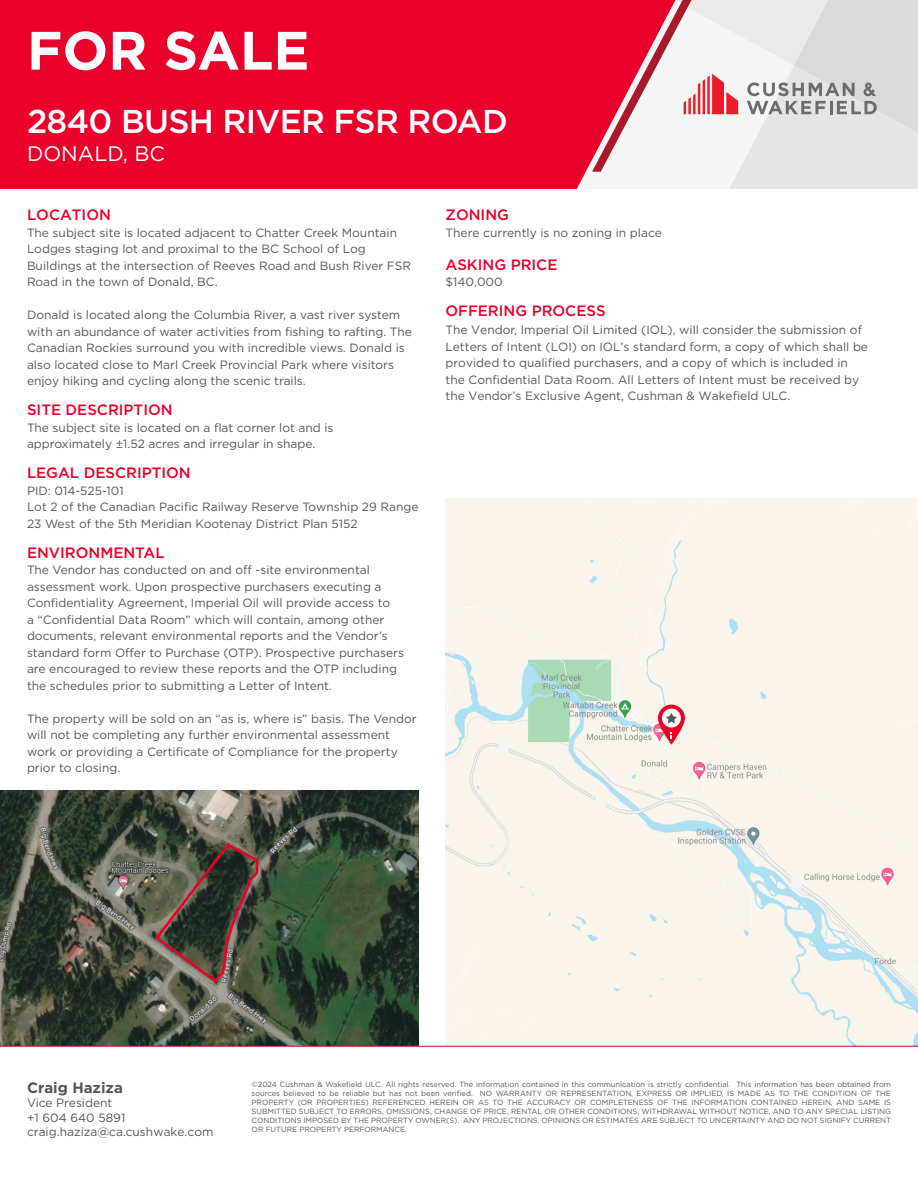
<style>
.page{position:relative;width:918px;height:1188px;background:#fff}
.page>*{position:absolute;margin:0;border:0;box-sizing:border-box;transform-origin:0 0}
.t1{font:700 54px "Gotham";color:#fff}
.t2{font:500 33px "Gotham";letter-spacing:-.02em;color:#fff}
.t3{font:21px "Gotham";color:#fff}
.t4{font:500 15px "Gotham";color:#ea002a}
.t5{font:700 15px "Gotham";color:#53575a}
.t6{font:12px/16.5px "Gotham";color:#53575a}
.t7{font:7.5px/9px "Gotham";color:#53575a;text-align:justify}
</style>
<div class="page">
<img style="left:0;top:791px;width:418px;height:255px">
<img style="left:446px;top:499px;width:472px;height:547px">
<hr style="left:0;top:1046px;width:918px;height:1px;background:#aa182c">
<div style="left:0;top:0;width:592px;height:189px;background:#ea002a"></div>
<svg style="left:658px;top:705px;width:27px;height:40px"></svg>
<div style="left:662px;top:709px;width:19px;height:19px;background:#fff;border-radius:50%"></div>
<svg style="left:666px;top:713px;width:11px;height:10px"></svg>
<svg style="left:592px;top:0;width:326px;height:189px"></svg>
<h1 class="t1" style="left:27px;top:15px;width:284px">FOR SALE</h1>
<h2 class="t2" style="left:27px;top:100px;width:482px">2840 BUSH RIVER FSR ROAD</h2>
<h3 class="t3" style="left:27px;top:140px;width:140px">DONALD, BC</h3>
<p class="t4" style="left:27px;top:205px;width:85px">LOCATION</p>
<p class="t6" style="left:27px;top:224px;width:386px">The subject site is located adjacent to Chatter Creek Mountain Lodges staging lot and proximal to the BC School of Log Buildings at the intersection of Reeves Road and Bush River FSR Road in the town of Donald, BC.</p>
<p class="t6" style="left:27px;top:307px;width:386px">Donald is located along the Columbia River, a vast river system with an abundance of water activities from fishing to rafting. The Canadian Rockies surround you with incredible views. Donald is also located close to Marl Creek Provincial Park where visitors enjoy hiking and cycling along the scenic trails.</p>
<p class="t4" style="left:27px;top:400px;width:147px">SITE DESCRIPTION</p>
<p class="t6" style="left:27px;top:419px;width:308px">The subject site is located on a flat corner lot and is approximately ±1.52 acres and irregular in shape.</p>
<p class="t4" style="left:27px;top:463px;width:165px">LEGAL DESCRIPTION</p>
<p class="t6" style="left:27px;top:482px;width:393px">PID: 014-525-101<br>Lot 2 of the Canadian Pacific Railway Reserve Township 29 Range<br>23 West of the 5th Meridian Kootenay District Plan 5152</p>
<p class="t4" style="left:27px;top:543px;width:139px">ENVIRONMENTAL</p>
<p class="t6" style="left:27px;top:562px;width:379px">The Vendor has conducted on and off -site environmental assessment work. Upon prospective purchasers executing a Confidentiality Agreement, Imperial Oil will provide access to<br>a “Confidential Data Room” which will contain, among other documents, relevant environmental reports and the Vendor’s standard form Offer to Purchase (OTP). Prospective purchasers are encouraged to review these reports and the OTP including the schedules prior to submitting a Letter of Intent.</p>
<p class="t6" style="left:27px;top:710px;width:391px">The property will be sold on an “as is, where is” basis. The Vendor will not be completing any further environmental assessment work or providing a Certificate of Compliance for the property prior to closing.</p>
<p class="t4" style="left:446px;top:205px;width:65px">ZONING</p>
<p class="t6" style="left:446px;top:224px;width:218px">There currently is no zoning in place</p>
<p class="t4" style="left:446px;top:255px;width:113px">ASKING PRICE</p>
<p class="t6" style="left:446px;top:274px;width:59px">$140,000</p>
<p class="t4" style="left:446px;top:301px;width:162px">OFFERING PROCESS</p>
<p class="t6" style="left:446px;top:322px;width:424px">The Vendor, Imperial Oil Limited (IOL), will consider the submission of Letters of Intent (LOI) on IOL’s standard form, a copy of which shall be provided to qualified purchasers, and a copy of which is included in the Confidential Data Room. All Letters of Intent must be received by the Vendor’s Exclusive Agent, Cushman &amp; Wakefield ULC.</p>
<p class="t5" style="left:27px;top:1078px;width:97px">Craig Haziza</p>
<p class="t6" style="left:27px;top:1096px;width:188px;line-height:14.4px">Vice President<br>+1 604 640 5891 craig.haziza@ca.cushwake.com</p>
<p class="t7" style="left:252px;top:1080px;width:641px">©2024 Cushman &amp; Wakefield ULC. All rights reserved. The information contained in this communication is strictly confidential. This information has been obtained from sources believed to be reliable but has not been verified. NO WARRANTY OR REPRESENTATION, EXPRESS OR IMPLIED, IS MADE AS TO THE CONDITION OF THE PROPERTY (OR PROPERTIES) REFERENCED HEREIN OR AS TO THE ACCURACY OR COMPLETENESS OF THE INFORMATION CONTAINED HEREIN, AND SAME IS SUBMITTED SUBJECT TO ERRORS, OMISSIONS, CHANGE OF PRICE, RENTAL OR OTHER CONDITIONS, WITHDRAWAL WITHOUT NOTICE, AND TO ANY SPECIAL LISTING CONDITIONS IMPOSED BY THE PROPERTY OWNER(S). ANY PROJECTIONS, OPINIONS OR ESTIMATES ARE SUBJECT TO UNCERTAINTY AND DO NOT SIGNIFY CURRENT OR FUTURE PROPERTY PERFORMANCE.</p>
</div>
